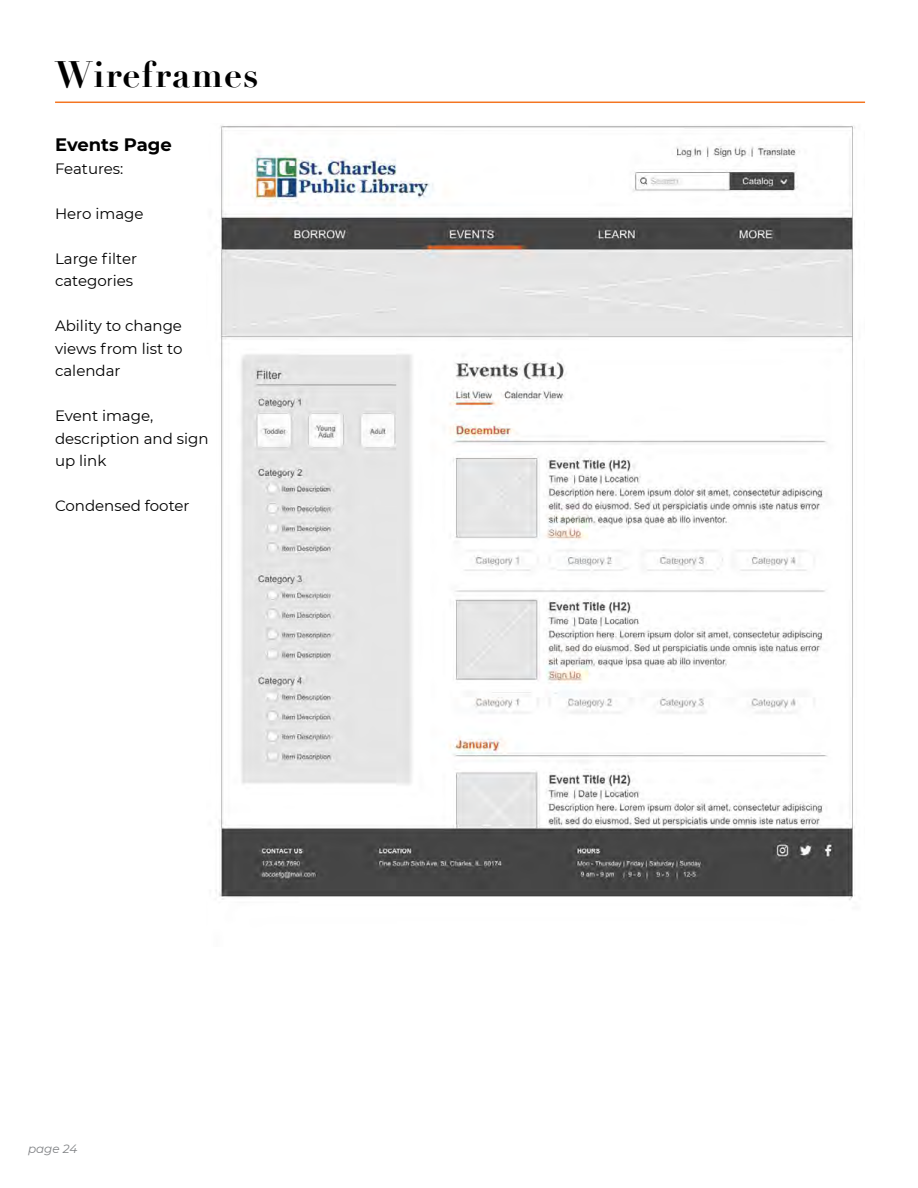
<style>
.page{position:relative;width:918px;height:1188px;background:#fff}
.page>*{position:absolute;margin:0;border:0;box-sizing:border-box;transform-origin:0 0}
.t1{font:700 36px "Didot";letter-spacing:.025em;color:#000}
.t2{font:700 18px "Montserrat";color:#000}
.t3{font:15px/22.5px "Montserrat";color:#000}
.t4{font:italic 12px "Montserrat";color:#808285}
</style>
<div class="page">
<hr style="left:55px;top:102px;width:810px;height:1px;background:#f47521">
<img style="left:215px;top:125px;width:640px;height:775px">
<h1 class="t1" style="left:55px;top:51px;width:205px">Wireframes</h1>
<p class="t2" style="left:55px;top:132px;width:118px">Events Page</p>
<p class="t3" style="left:55px;top:157px;width:70px">Features:</p>
<p class="t3" style="left:55px;top:202px;width:90px">Hero image</p>
<p class="t3" style="left:55px;top:247px;width:84px">Large filter categories</p>
<p class="t3" style="left:55px;top:314px;width:129px;text-align:justify">Ability to change views from list to calendar</p>
<p class="t3" style="left:55px;top:404px;width:155px">Event image, description and sign up link</p>
<p class="t3" style="left:55px;top:494px;width:136px">Condensed footer</p>
<p class="t4" style="left:28px;top:1140px;width:51px">page 24</p>
</div>
